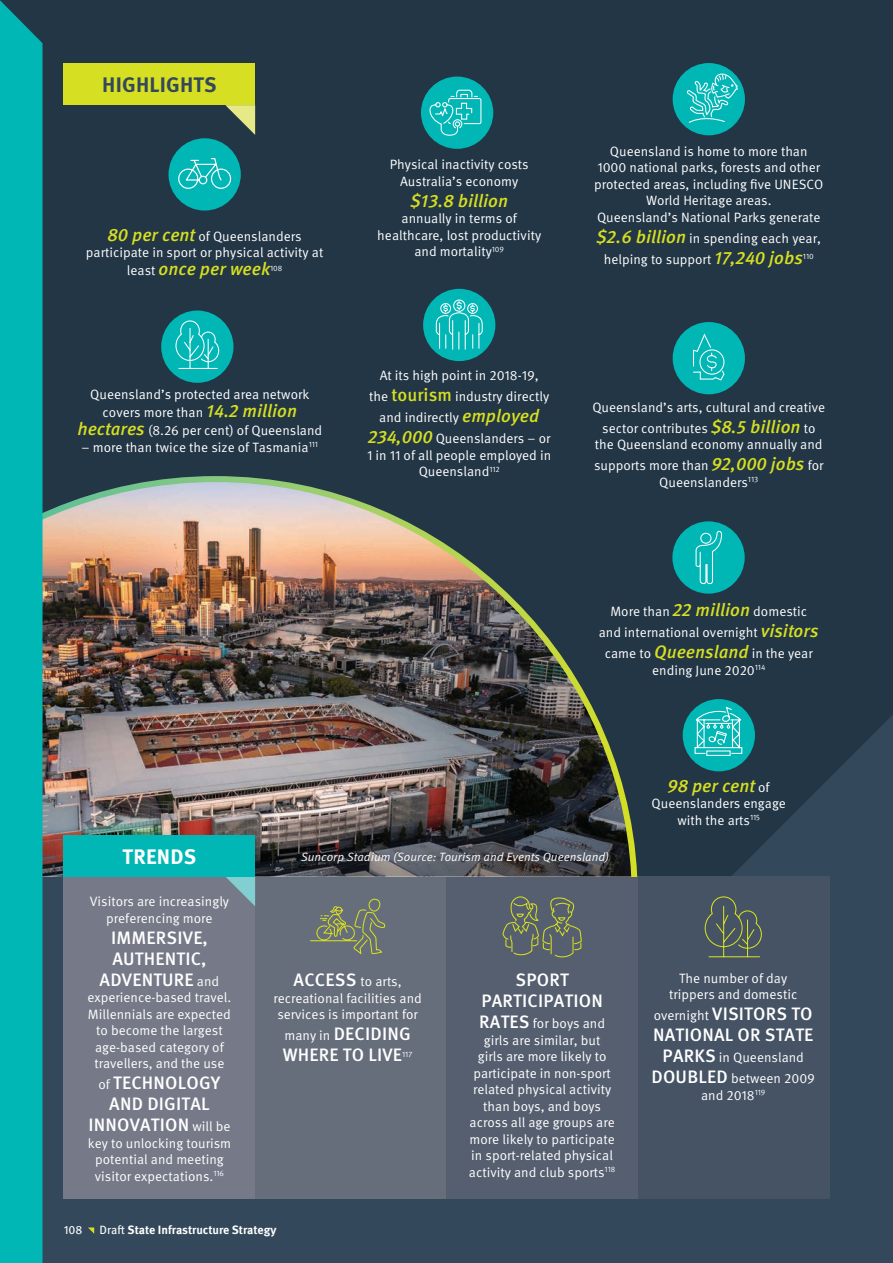
<style>
.page{position:relative;width:893px;height:1263px;background:#33485a}
.page>*{position:absolute;margin:0;border:0;box-sizing:border-box;transform-origin:0 0}
.t1{font:700 21px "Meta Pro";letter-spacing:.01em;color:#33485a}
.t2{font:700 21px "Meta Pro";letter-spacing:.01em;color:#fff}
.t3{font:500 18px/21px "Meta Pro";letter-spacing:.01em;color:#fff;text-align:center}
.t4{font:italic 500 18px "Meta Pro";color:#d6df21}
.t5{font:13.5px/16.5px "Meta Pro Norm";color:#fff;text-align:center}
.t6{font:12px "Meta Pro Norm Ita";color:#fff}
.t7{font:700 12px "Meta Pro";letter-spacing:-.005em;color:#fff}
.t8{font:12px "Meta Pro";color:#fff}
.t9{font:7.8px "Meta Pro Norm";color:#fff}
.s1{font-family:"Meta Pro";font-weight:500;font-style:italic;font-size:18px;color:#d6df21}
.s2{font-family:"Meta Pro Norm";font-weight:400;font-style:normal;font-size:13.5px;color:#fff}
.s3{font-family:"Meta Pro";font-weight:500;font-size:18px;color:#d6df21}
.s4{font-family:"Meta Pro Norm";font-weight:400;font-size:13.5px}
.s5{font-family:"Meta Pro";font-weight:500;font-size:18px}
.s6{font-weight:400}
</style>
<div class="page">
<div style="left:43px;top:0;width:850px;height:876px;background:#233646"></div>
<div style="left:64px;top:877px;width:191px;height:322px;background:#767a88"></div>
<div style="left:255px;top:877px;width:191px;height:322px;background:#666d7b"></div>
<div style="left:446px;top:877px;width:192px;height:322px;background:#565f6f"></div>
<div style="left:638px;top:877px;width:191px;height:322px;background:#455364"></div>
<img style="left:43px;top:476px;width:595px;height:401px">
<svg style="left:225px;top:105px;width:30px;height:30px"></svg>
<div style="left:64px;top:64px;width:191px;height:41px;background:#d6df21"></div>
<svg style="left:704px;top:896px;width:58px;height:62px"></svg>
<svg style="left:502px;top:896px;width:80px;height:62px"></svg>
<svg style="left:310px;top:898px;width:76px;height:57px"></svg>
<div style="left:168px;top:138px;width:73px;height:73px;background:#00b7b6;border-radius:50%"></div>
<div style="left:161px;top:310px;width:72px;height:73px;background:#00b7b6;border-radius:50%"></div>
<svg style="left:225px;top:876px;width:30px;height:30px"></svg>
<div style="left:64px;top:835px;width:191px;height:41px;background:#00b7b6"></div>
<div style="left:673px;top:63px;width:72px;height:72px;background:#00b7b6;border-radius:50%"></div>
<svg style="left:686px;top:37px;width:52px;height:86px"></svg>
<div style="left:421px;top:77px;width:72px;height:72px;background:#00b7b6;border-radius:50%"></div>
<svg style="left:429px;top:89px;width:53px;height:47px"></svg>
<div style="left:683px;top:699px;width:72px;height:72px;background:#00b7b6;border-radius:50%"></div>
<svg style="left:694px;top:706px;width:49px;height:50px"></svg>
<div style="left:672px;top:521px;width:73px;height:73px;background:#00b7b6;border-radius:50%"></div>
<svg style="left:695px;top:530px;width:28px;height:55px"></svg>
<div style="left:673px;top:322px;width:72px;height:72px;background:#00b7b6;border-radius:50%"></div>
<svg style="left:693px;top:333px;width:32px;height:48px"></svg>
<div style="left:423px;top:289px;width:72px;height:72px;background:#00b7b6;border-radius:50%"></div>
<svg style="left:435px;top:299px;width:48px;height:51px"></svg>
<svg style="left:175px;top:320px;width:45px;height:49px"></svg>
<svg style="left:178px;top:158px;width:54px;height:31px"></svg>
<div style="left:0;top:0;width:43px;height:1263px;background:#00b7b6"></div>
<svg style="left:88px;top:1227px;width:6px;height:7px"></svg>
<h1 class="t1" style="left:102px;top:69px;width:116px">HIGHLIGHTS</h1>
<p class="t5" style="left:86px;top:227px;width:239px"><span class="s1">80 per cent</span> of Queenslanders participate in sport or physical activity at</p>
<h2 class="t4" style="left:127px;top:255px;width:145px"><span class="s2">least</span> once per week</h2>
<p class="t9" style="left:270px;top:262px;width:14px">108</p>
<p class="t5" style="left:77px;top:385px;width:246px;line-height:18px">Queensland’s protected area network covers more than <span class="s1">14.2 million hectares</span> (8.26 per cent) of Queensland</p>
<p class="t5" style="left:82px;top:438px;width:238px">– more than twice the size of Tasmania<sup>111</sup></p>
<p class="t5" style="left:390px;top:155px;width:140px">Physical inactivity costs<br>Australia’s economy</p>
<h2 class="t4" style="left:410px;top:187px;width:99px">$13.8 billion</h2>
<p class="t5" style="left:377px;top:209px;width:165px">annually in terms of healthcare, lost productivity and mortality<sup>109</sup></p>
<p class="t5" style="left:368px;top:364px;width:184px;line-height:21px">At its high point in 2018-19,<br>the <span class="s3">tourism</span> industry directly and indirectly <span class="s1">employed<br>234,000</span> Queenslanders – or</p>
<p class="t5" style="left:367px;top:446px;width:186px">1 in 11 of all people employed in<br>Queensland<sup>112</sup></p>
<p class="t5" style="left:594px;top:142px;width:231px">Queensland is home to more than 1000 national parks, forests and other protected areas, including five UNESCO World Heritage areas.<br>Queensland’s National Parks generate</p>
<p class="t5" style="left:604px;top:227px;width:219px;line-height:21px;text-align:left;text-indent:-7px"><span class="s1">$2.6 billion</span> in spending each year, helping to support <span class="s1">17,240 jobs</span></p>
<p class="t9" style="left:803px;top:251px;width:12px">110</p>
<p class="t5" style="left:592px;top:396px;width:234px;line-height:21px">Queensland’s arts, cultural and creative sector contributes <span class="s1">$8.5 billion</span> to</p>
<p class="t5" style="left:594px;top:433px;width:231px;line-height:21px;text-align:left">the Queensland economy annually and supports more than <span class="s1">92,000 jobs</span> for</p>
<p class="t5" style="left:659px;top:473px;width:101px">Queenslanders<sup>113</sup></p>
<p class="t5" style="left:599px;top:600px;width:222px;line-height:21px">More than <span class="s1">22 million</span> domestic and international overnight <span class="s1">visitors </span>came to <span class="s1">Queensland</span> in the year</p>
<p class="t5" style="left:652px;top:661px;width:115px">ending June 2020<sup>114</sup></p>
<h2 class="t4" style="left:668px;top:772px;width:103px">98 per cent <span class="s2">of</span></h2>
<p class="t5" style="left:652px;top:794px;width:136px">Queenslanders engage with the arts<sup>115</sup></p>
<h1 class="t2" style="left:123px;top:840px;width:75px">TRENDS</h1>
<p class="t5" style="left:90px;top:892px;width:141px">Visitors are increasingly preferencing more</p>
<h2 class="t3" style="left:100px;top:926px;width:121px">IMMERSIVE,<br>AUTHENTIC,<br>ADVENTURE <span class="s4">and</span></h2>
<p class="t5" style="left:87px;top:988px;width:145px">experience-based travel.<br>Millennials are expected to become the largest age-based category of travellers, and the use</p>
<h2 class="t3" style="left:88px;top:1071px;width:144px"><span class="s4">of</span> TECHNOLOGY<br>AND DIGITAL<br>INNOVATION <span class="s4">will be</span></h2>
<p class="t5" style="left:88px;top:1134px;width:145px">key to unlocking tourism potential and meeting visitor expectations.<sup>116</sup></p>
<p class="t6" style="left:301px;top:848px;width:310px">Suncorp Stadium (Source: Tourism and Events Queensland)</p>
<p class="t5" style="left:273px;top:972px;width:150px"><span class="s5">ACCESS</span> to arts, recreational facilities and services is important for</p>
<h2 class="t3" style="left:283px;top:1022px;width:129px;text-align:left"><span class="s4">many in</span> DECIDING<br>WHERE TO LIVE</h2>
<p class="t9" style="left:402px;top:1048px;width:12px">117</p>
<h2 class="t3" style="left:481px;top:968px;width:123px">SPORT<br>PARTICIPATION</h2>
<p class="t5" style="left:469px;top:1014px;width:148px"><span class="s5">RATES</span> for boys and girls are similar, but<br>girls are more likely to participate in non-sport related physical activity than boys, and boys across all age groups are more likely to participate in sport-related physical activity and club sports<sup>118</sup></p>
<p class="t8" style="left:64px;top:1220px;width:20px">108</p>
<p class="t7" style="left:100px;top:1220px;width:179px"><span class="s6">Draft</span> State Infrastructure Strategy</p>
<p class="t5" style="left:669px;top:969px;width:130px">The number of day trippers and domestic</p>
<h2 class="t3" style="left:653px;top:1002px;width:162px;text-align:left"><span class="s4">overnight</span> VISITORS TO<br>NATIONAL OR STATE</h2>
<p class="t5" style="left:651px;top:1046px;width:165px;line-height:21px"><span class="s5">PARKS</span> in Queensland<br><span class="s5">DOUBLED</span> between 2009</p>
<p class="t5" style="left:701px;top:1086px;width:66px">and 2018<sup>119</sup></p>
</div>
